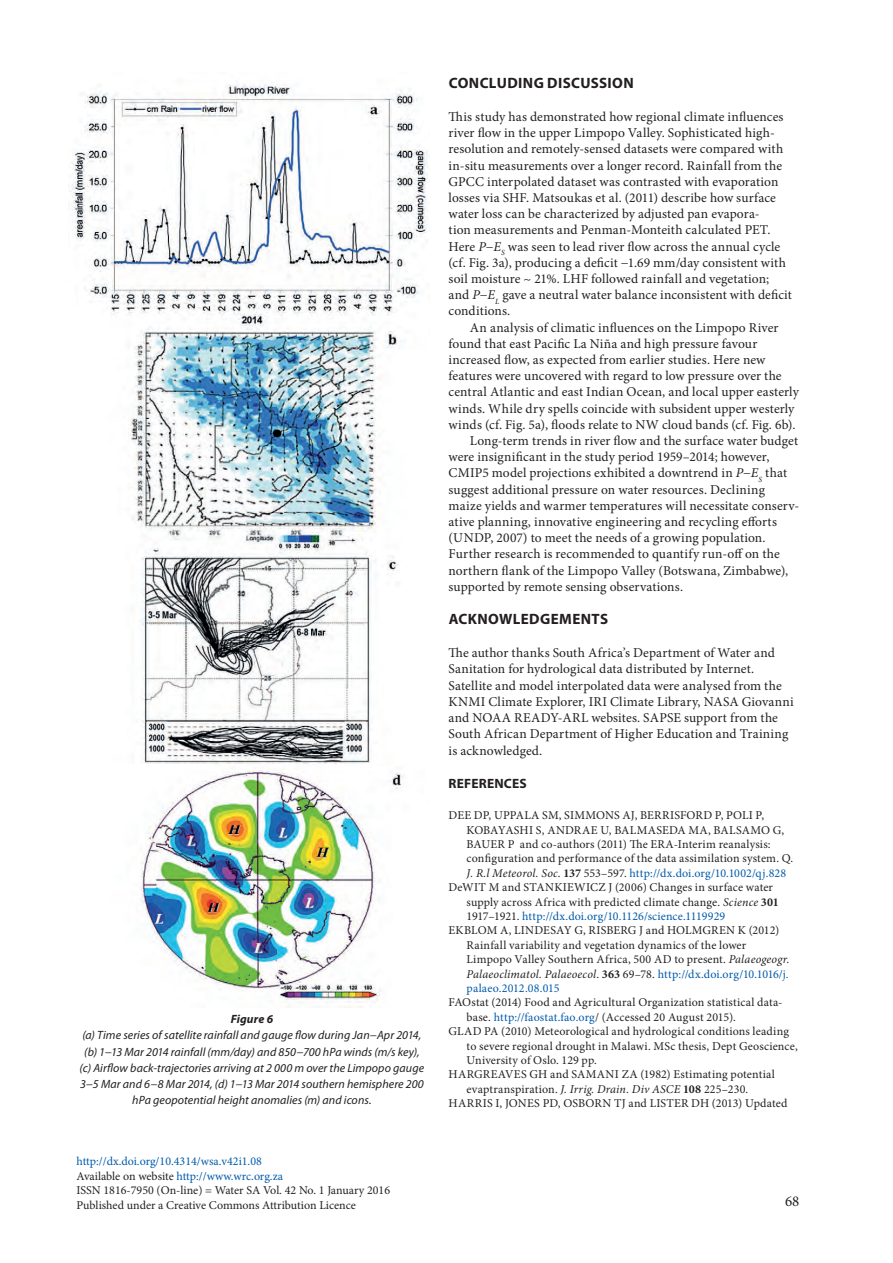
<style>
.page{position:relative;width:893px;height:1263px;background:#fff}
.page>*{position:absolute;margin:0;border:0;box-sizing:border-box;transform-origin:0 0}
.t1{font:700 15px "Myriad Pro";letter-spacing:.025em;color:#231f20}
.t2{font:15px "Minion Pro";color:#231f20}
.t3{font:13.5px/16.2px "Minion Pro";letter-spacing:.01em;color:#231f20}
.t4{font:700 13.5px "Myriad Pro";letter-spacing:.015em;color:#231f20}
.t5{font:12px/14.4px "Minion Pro";letter-spacing:.01em;color:#231f20}
.t6{font:italic 12px/16.2px "Myriad Pro";letter-spacing:.005em;color:#231f20;text-align:center}
.t7{font:12px "Minion Pro";letter-spacing:.005em;color:#015aaa}
.t8{font:italic 700 12px "Myriad Pro";letter-spacing:.01em;color:#231f20}
.s1{color:#015aaa}
.s2{font-style:italic}
.s3{font-style:italic;color:#231f20}
.s4{color:#231f20}
.s5{font-weight:700;color:#231f20}
.s6{font-weight:700}
</style>
<div class="page">
<img style="left:68px;top:84px;width:360px;height:924px">
<p class="t8" style="left:231px;top:1011px;width:44px">Figure 6</p>
<p class="t6" style="left:80px;top:1027px;width:346px">(a) Time series of satellite rainfall and gauge flow during Jan−Apr 2014, (b) 1−13 Mar 2014 rainfall (mm/day) and 850−700 hPa winds (m/s key), (c) Airflow back-trajectories arriving at 2 000 m over the Limpopo gauge 3−5 Mar and 6−8 Mar 2014, (d) 1−13 Mar 2014 southern hemisphere 200 hPa geopotential height anomalies (m) and icons.</p>
<p class="t5" style="left:77px;top:1154px;width:315px"><span class="s1">http://dx.doi.org/10.4314/wsa.v42i1.08<br></span>Available on website <span class="s1">http://www.wrc.org.za<br></span>ISSN 1816-7950 (On-line) = Water SA Vol. 42 No. 1 January 2016<br>Published under a Creative Commons Attribution Licence</p>
<p class="t1" style="left:449px;top:73px;width:187px">CONCLUDING DISCUSSION</p>
<p class="t3" style="left:449px;top:109px;width:345px">This study has demonstrated how regional climate influences river flow in the upper Limpopo Valley. Sophisticated high&shy;resolution and remotely-sensed datasets were compared with in-situ measurements over a longer record. Rainfall from the GPCC interpolated dataset was contrasted with evaporation losses via SHF. Matsoukas et al. (2011) describe how surface water loss can be characterized by adjusted pan evapora-<br>tion measurements and Penman-Monteith calculated PET.<br>Here <span class="s2">P</span>−<span class="s2">E</span><sub>S</sub> was seen to lead river flow across the annual cycle (cf. Fig. 3a), producing a deficit −1.69 mm/day consistent with soil moisture ~ 21%. LHF followed rainfall and vegetation; and <span class="s2">P</span>−<span class="s2">E</span><sub>L</sub> gave a neutral water balance inconsistent with deficit conditions.</p>
<p class="t3" style="left:470px;top:319px;width:310px">An analysis of climatic influences on the Limpopo River</p>
<p class="t3" style="left:449px;top:335px;width:310px">found that east Pacific La Niña and high pressure favour</p>
<p class="t3" style="left:449px;top:352px;width:318px">increased flow, as expected from earlier studies. Here new</p>
<p class="t3" style="left:449px;top:368px;width:335px">features were uncovered with regard to low pressure over the</p>
<p class="t3" style="left:449px;top:384px;width:352px">central Atlantic and east Indian Ocean, and local upper easterly</p>
<p class="t3" style="left:449px;top:400px;width:347px">winds. While dry spells coincide with subsident upper westerly</p>
<p class="t3" style="left:449px;top:416px;width:348px">winds (cf. Fig. 5a), floods relate to NW cloud bands (cf. Fig. 6b).</p>
<p class="t3" style="left:470px;top:433px;width:330px">Long-term trends in river flow and the surface water budget</p>
<p class="t3" style="left:449px;top:449px;width:322px">were insignificant in the study period 1959–2014; however,</p>
<p class="t3" style="left:449px;top:465px;width:340px">CMIP5 model projections exhibited a downtrend in <span class="s2">P</span>−<span class="s2">E</span><sub>S</sub> that</p>
<p class="t3" style="left:449px;top:481px;width:318px">suggest additional pressure on water resources. Declining</p>
<p class="t3" style="left:449px;top:497px;width:352px">maize yields and warmer temperatures will necessitate conserv-</p>
<p class="t3" style="left:449px;top:514px;width:330px">ative planning, innovative engineering and recycling efforts</p>
<p class="t3" style="left:449px;top:530px;width:318px">(UNDP, 2007) to meet the needs of a growing population.</p>
<p class="t3" style="left:449px;top:546px;width:333px">Further research is recommended to quantify run-off on the</p>
<p class="t3" style="left:449px;top:562px;width:341px">northern flank of the Limpopo Valley (Botswana, Zimbabwe),</p>
<p class="t3" style="left:449px;top:578px;width:236px">supported by remote sensing observations.</p>
<p class="t1" style="left:449px;top:609px;width:161px">ACKNOWLEDGEMENTS</p>
<p class="t3" style="left:449px;top:645px;width:347px">The author thanks South Africa’s Department of Water and Sanitation for hydrological data distributed by Internet.<br>Satellite and model interpolated data were analysed from the KNMI Climate Explorer, IRI Climate Library, NASA Giovanni and NOAA READY-ARL websites. SAPSE support from the South African Department of Higher Education and Training is acknowledged.</p>
<p class="t4" style="left:449px;top:774px;width:80px">REFERENCES</p>
<p class="t5" style="left:449px;top:808px;width:317px">DEE DP, UPPALA SM, SIMMONS AJ, BERRISFORD P, POLI P,</p>
<p class="t5" style="left:467px;top:822px;width:319px">KOBAYASHI S, ANDRAE U, BALMASEDA MA, BALSAMO G,</p>
<p class="t5" style="left:467px;top:837px;width:305px">BAUER P and co-authors (2011) The ERA-Interim reanalysis:</p>
<p class="t5" style="left:467px;top:851px;width:328px">configuration and performance of the data assimilation system. Q.</p>
<p class="t7" style="left:467px;top:865px;width:321px"><span class="s3">J. R.l Meteorol. Soc</span><span class="s4">.</span> <span class="s5">137</span> <span class="s4">553–597.</span> http://dx.doi.org/10.1002/qj.828</p>
<p class="t5" style="left:449px;top:880px;width:326px">DeWIT M and STANKIEWICZ J (2006) Changes in surface water</p>
<p class="t5" style="left:467px;top:894px;width:314px">supply across Africa with predicted climate change. <span class="s2">Science</span> <span class="s6">301</span></p>
<p class="t7" style="left:467px;top:908px;width:260px"><span class="s4">1917–1921.</span> http://dx.doi.org/10.1126/science.1119929</p>
<p class="t5" style="left:449px;top:923px;width:332px">EKBLOM A, LINDESAY G, RISBERG J and HOLMGREN K (2012)</p>
<p class="t5" style="left:467px;top:938px;width:281px">Rainfall variability and vegetation dynamics of the lower</p>
<p class="t5" style="left:467px;top:952px;width:324px">Limpopo Valley Southern Africa, 500 AD to present. <span class="s2">Palaeogeogr.</span></p>
<p class="t7" style="left:467px;top:966px;width:324px"><span class="s3">Palaeoclimatol. Palaeoecol</span><span class="s4">.</span> <span class="s5">363</span> <span class="s4">69–78.</span> http://dx.doi.org/10.1016/j.</p>
<p class="t7" style="left:467px;top:980px;width:95px">palaeo.2012.08.015</p>
<p class="t5" style="left:449px;top:995px;width:335px">FAOstat (2014) Food and Agricultural Organization statistical data-</p>
<p class="t5" style="left:467px;top:1010px;width:271px">base. <span class="s1">http://faostat.fao.org</span>/ (Accessed 20 August 2015).</p>
<p class="t5" style="left:449px;top:1024px;width:342px">GLAD PA (2010) Meteorological and hydrological conditions leading</p>
<p class="t5" style="left:467px;top:1038px;width:333px">to severe regional drought in Malawi. MSc thesis, Dept Geoscience,</p>
<p class="t5" style="left:467px;top:1053px;width:132px">University of Oslo. 129 pp.</p>
<p class="t5" style="left:449px;top:1067px;width:328px">HARGREAVES GH and SAMANI ZA (1982) Estimating potential</p>
<p class="t5" style="left:467px;top:1082px;width:283px">evaptranspiration. <span class="s2">J. Irrig. Drain. Div ASCE</span> <span class="s6">108</span> 225–230.</p>
<p class="t5" style="left:449px;top:1096px;width:340px">HARRIS I, JONES PD, OSBORN TJ and LISTER DH (2013) Updated</p>
<p class="t2" style="left:785px;top:1191px;width:16px">68</p>
</div>
